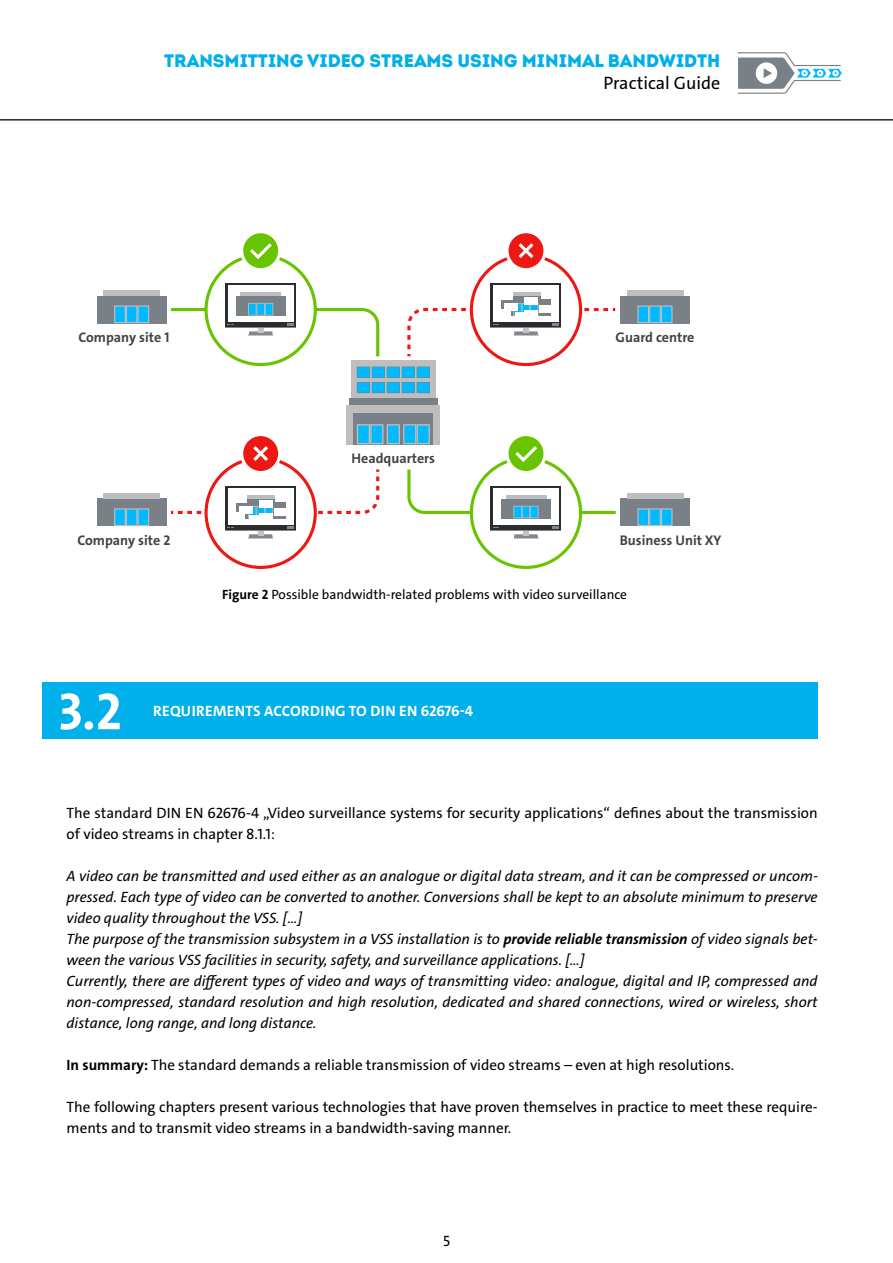
<style>
.page{position:relative;width:893px;height:1263px;background:#fff}
.page>*{position:absolute;margin:0;border:0;box-sizing:border-box;transform-origin:0 0}
.t1{font:700 52.5px "The Sans C4 s";color:#fff}
.t2{font:18px "Intro Black Caps";color:#00b0eb}
.t3{font:18px "The Sans E4 s";color:#000}
.t4{font:italic 15px/21px "The Sans E4 s";color:#000}
.t5{font:15px/21px "The Sans E4 s";color:#000}
.t6{font:700 15px "The Sans E4 s";letter-spacing:.02em;color:#fff}
.t7{font:700 14.1px "The Sans C4 s";color:#404347}
.t8{font:13.5px "The Sans E4 s";color:#000}
.s1{font-weight:700}
</style>
<div class="page">
<svg style="left:0;top:119px;width:893px;height:2px;background:#595a5b"></svg>
<svg style="left:737px;top:52px;width:106px;height:42px"></svg>
<div style="left:43px;top:682px;width:775px;height:57px;background:#00b0eb"></div>
<div style="left:620px;top:499px;width:70px;height:27px;background:#7a8087"></div>
<svg style="left:637px;top:508px;width:35px;height:18px"></svg>
<div style="left:627px;top:493px;width:56px;height:6px;background:#bebebe"></div>
<div style="left:351px;top:361px;width:84px;height:37px;background:#bebebe"></div>
<div style="left:349px;top:398px;width:88px;height:7px;background:#7a8087"></div>
<div style="left:347px;top:405px;width:93px;height:39px;background:#bebebe"></div>
<div style="left:354px;top:413px;width:79px;height:31px;background:#7a8087"></div>
<svg style="left:357px;top:367px;width:73px;height:26px"></svg>
<svg style="left:523px;top:530px;width:6px;height:4px"></svg>
<div style="left:491px;top:487px;width:70px;height:43px;background:#2a2c30"></div>
<svg style="left:552px;top:527px;width:7px;height:2px"></svg>
<div style="left:493px;top:488px;width:66px;height:37px;background:#fff"></div>
<svg style="left:514px;top:534px;width:24px;height:5px"></svg>
<div style="left:620px;top:296px;width:70px;height:27px;background:#7a8087"></div>
<svg style="left:637px;top:305px;width:35px;height:18px"></svg>
<div style="left:627px;top:290px;width:56px;height:6px;background:#bebebe"></div>
<div style="left:97px;top:499px;width:70px;height:27px;background:#7a8087"></div>
<svg style="left:114px;top:508px;width:35px;height:18px"></svg>
<div style="left:104px;top:493px;width:56px;height:6px;background:#bebebe"></div>
<div style="left:97px;top:296px;width:70px;height:27px;background:#7a8087"></div>
<svg style="left:114px;top:305px;width:35px;height:18px"></svg>
<div style="left:104px;top:290px;width:56px;height:6px;background:#bebebe"></div>
<svg style="left:206px;top:255px;width:109px;height:109px"></svg>
<svg style="left:226px;top:284px;width:70px;height:19px"></svg>
<div style="left:228px;top:286px;width:65px;height:36px;background:#fff"></div>
<div style="left:236px;top:296px;width:50px;height:20px;background:#7a8087"></div>
<svg style="left:170px;top:303px;width:210px;height:56px"></svg>
<hr style="left:241px;top:292px;width:40px;height:4px;background:#bebebe">
<svg style="left:242px;top:232px;width:38px;height:38px"></svg>
<div style="left:240px;top:230px;width:41px;height:41px;border:3px solid #fff;border-radius:50%"></div>
<svg style="left:247px;top:240px;width:28px;height:21px"></svg>
<svg style="left:471px;top:255px;width:110px;height:109px"></svg>
<svg style="left:491px;top:284px;width:70px;height:19px"></svg>
<div style="left:493px;top:286px;width:66px;height:36px;background:#fff"></div>
<svg style="left:507px;top:232px;width:38px;height:38px"></svg>
<div style="left:505px;top:230px;width:42px;height:41px;border:3px solid #fff;border-radius:50%"></div>
<svg style="left:515px;top:240px;width:22px;height:21px"></svg>
<div style="left:501px;top:296px;width:50px;height:20px;background:#7a8087"></div>
<svg style="left:407px;top:303px;width:208px;height:53px"></svg>
<hr style="left:506px;top:292px;width:40px;height:4px;background:#bebebe">
<div style="left:524px;top:297px;width:14px;height:8px;background:#fff"></div>
<div style="left:504px;top:303px;width:14px;height:8px;background:#fff"></div>
<div style="left:499px;top:292px;width:14px;height:8px;background:#fff"></div>
<div style="left:496px;top:309px;width:14px;height:8px;background:#fff"></div>
<div style="left:524px;top:310px;width:14px;height:8px;background:#fff"></div>
<div style="left:539px;top:305px;width:14px;height:8px;background:#fff"></div>
<div style="left:515px;top:312px;width:14px;height:8px;background:#fff"></div>
<div style="left:541px;top:291px;width:14px;height:8px;background:#fff"></div>
<svg style="left:258px;top:530px;width:6px;height:4px"></svg>
<div style="left:226px;top:487px;width:70px;height:43px;background:#2a2c30"></div>
<svg style="left:287px;top:527px;width:6px;height:2px"></svg>
<div style="left:228px;top:488px;width:65px;height:37px;background:#fff"></div>
<svg style="left:248px;top:534px;width:25px;height:5px"></svg>
<svg style="left:171px;top:424px;width:445px;height:95px"></svg>
<hr style="left:240px;top:495px;width:41px;height:4px;background:#bebebe">
<div style="left:259px;top:500px;width:14px;height:7px;background:#fff"></div>
<div style="left:239px;top:506px;width:14px;height:8px;background:#fff"></div>
<div style="left:233px;top:495px;width:14px;height:8px;background:#fff"></div>
<div style="left:231px;top:512px;width:14px;height:8px;background:#fff"></div>
<div style="left:259px;top:513px;width:14px;height:7px;background:#fff"></div>
<div style="left:274px;top:508px;width:14px;height:8px;background:#fff"></div>
<div style="left:249px;top:515px;width:14px;height:7px;background:#fff"></div>
<div style="left:275px;top:494px;width:14px;height:8px;background:#fff"></div>
<p class="t2" style="left:164px;top:49px;width:558px">TRANSMITTING VIDEO STREAMS USING MINIMAL BANDWIDTH</p>
<p class="t3" style="left:603px;top:71px;width:118px">Practical Guide</p>
<p class="t7" style="left:78px;top:328px;width:92px">Company site 1</p>
<p class="t7" style="left:77px;top:531px;width:94px">Company site 2</p>
<p class="t7" style="left:352px;top:449px;width:85px">Headquarters</p>
<p class="t7" style="left:615px;top:328px;width:80px">Guard centre</p>
<p class="t7" style="left:620px;top:531px;width:103px">Business Unit XY</p>
<p class="t8" style="left:222px;top:586px;width:406px"><span class="s1">Figure 2</span> Possible bandwidth-related problems with video surveillance</p>
<h1 class="t1" style="left:58px;top:678px;width:65px">3.2</h1>
<p class="t6" style="left:153px;top:702px;width:321px">REQUIREMENTS ACCORDING TO DIN EN 62676-4</p>
<p class="t5" style="left:67px;top:803px;width:753px">The standard DIN EN 62676-4 „Video surveillance systems for security applications“ defines about the transmission of video streams in chapter 8.1.1:</p>
<p class="t4" style="left:67px;top:866px;width:753px">A video can be transmitted and used either as an analogue or digital data stream, and it can be compressed or uncom&shy;pressed. Each type of video can be converted to another. Conversions shall be kept to an absolute minimum to preserve video quality throughout the VSS. [...]<br>The purpose of the transmission subsystem in a VSS installation is to <span class="s1">provide reliable transmission</span> of video signals bet&shy;ween the various VSS facilities in security, safety, and surveillance applications. [...]<br>Currently, there are different types of video and ways of transmitting video: analogue, digital and IP, compressed and non-compressed, standard resolution and high resolution, dedicated and shared connections, wired or wireless, short distance, long range, and long distance.</p>
<p class="t5" style="left:67px;top:1055px;width:669px"><span class="s1">In summary:</span> The standard demands a reliable transmission of video streams – even at high resolutions.</p>
<p class="t5" style="left:67px;top:1097px;width:753px">The following chapters present various technologies that have proven themselves in practice to meet these require&shy;ments and to transmit video streams in a bandwidth-saving manner.</p>
<p class="t5" style="left:443px;top:1230px;width:8px">5</p>
</div>
